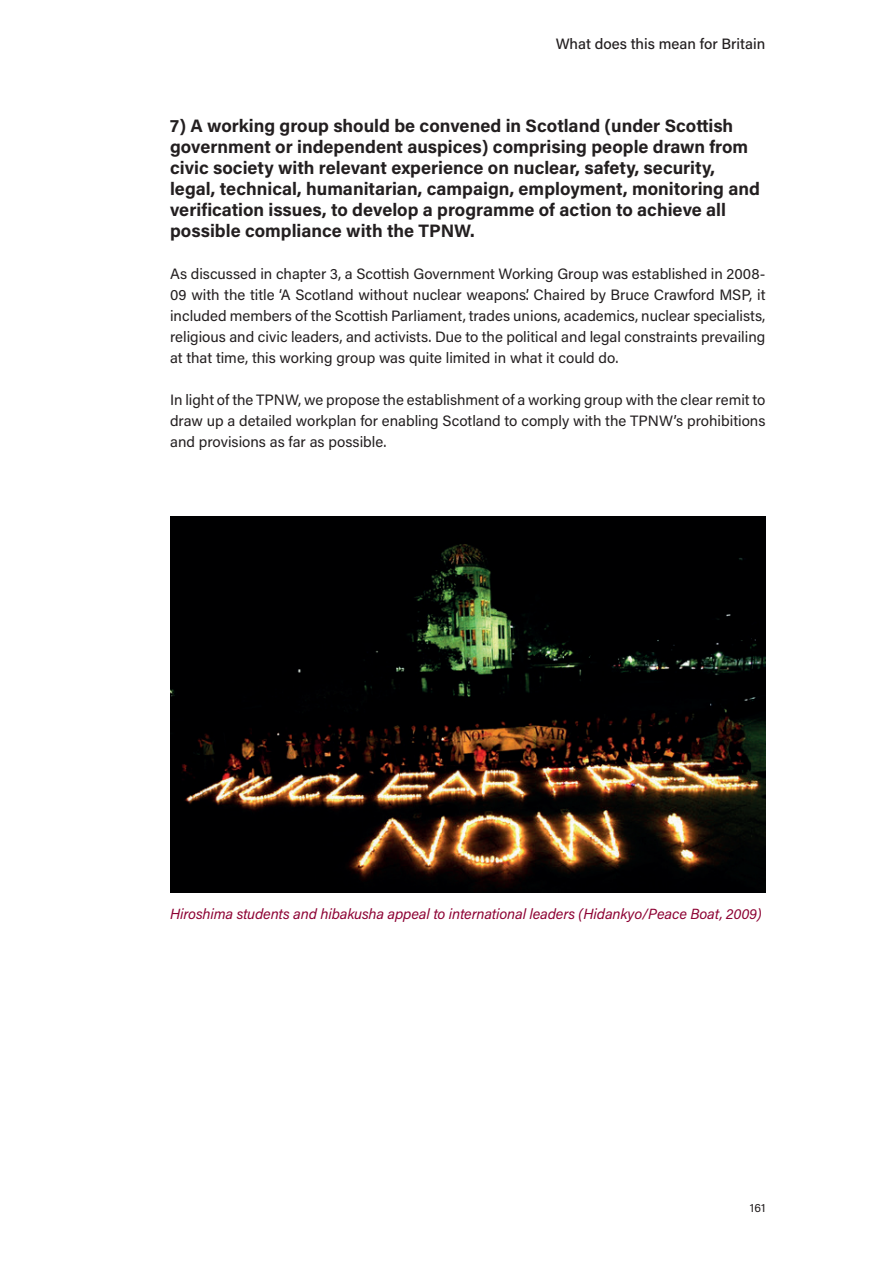
<style>
.page{position:relative;width:893px;height:1263px;background:#fff}
.page>*{position:absolute;margin:0;border:0;box-sizing:border-box;transform-origin:0 0}
.t1{font:700 18px/21px "Acumin Pro";color:#231f20}
.t2{font:15px/21px "Acumin Pro";color:#231f20;text-align:justify}
.t3{font:500 15px "Acumin Pro";color:#231f20}
.t4{font:italic 14.7px "Acumin Pro";letter-spacing:-.01em;color:#8d0233}
.t5{font:12px "Acumin Pro";color:#231f20}
</style>
<div class="page">
<img style="left:170px;top:517px;width:595px;height:375px">
<p class="t3" style="left:556px;top:34px;width:211px">What does this mean for Britain</p>
<p class="t1" style="left:170px;top:114px;width:591px">7) A working group should be convened in Scotland (under Scottish government or independent auspices) comprising people drawn from civic society with relevant experience on nuclear, safety, security, legal, technical, humanitarian, campaign, employment, monitoring and verification issues, to develop a programme of action to achieve all possible compliance with the TPNW.</p>
<p class="t2" style="left:170px;top:262px;width:597px">As discussed in chapter 3, a Scottish Government Working Group was established in 2008- 09 with the title ‘A Scotland without nuclear weapons’. Chaired by Bruce Crawford MSP, it included members of the Scottish Parliament, trades unions, academics, nuclear specialists, religious and civic leaders, and activists. Due to the political and legal constraints prevailing at that time, this working group was quite limited in what it could do.</p>
<p class="t2" style="left:170px;top:388px;width:597px">In light of the TPNW, we propose the establishment of a working group with the clear remit to draw up a detailed workplan for enabling Scotland to comply with the TPNW’s prohibitions and provisions as far as possible.</p>
<p class="t4" style="left:170px;top:903px;width:593px">Hiroshima students and hibakusha appeal to international leaders (Hidankyo/Peace Boat, 2009)</p>
<p class="t5" style="left:750px;top:1199px;width:17px">161</p>
</div>
